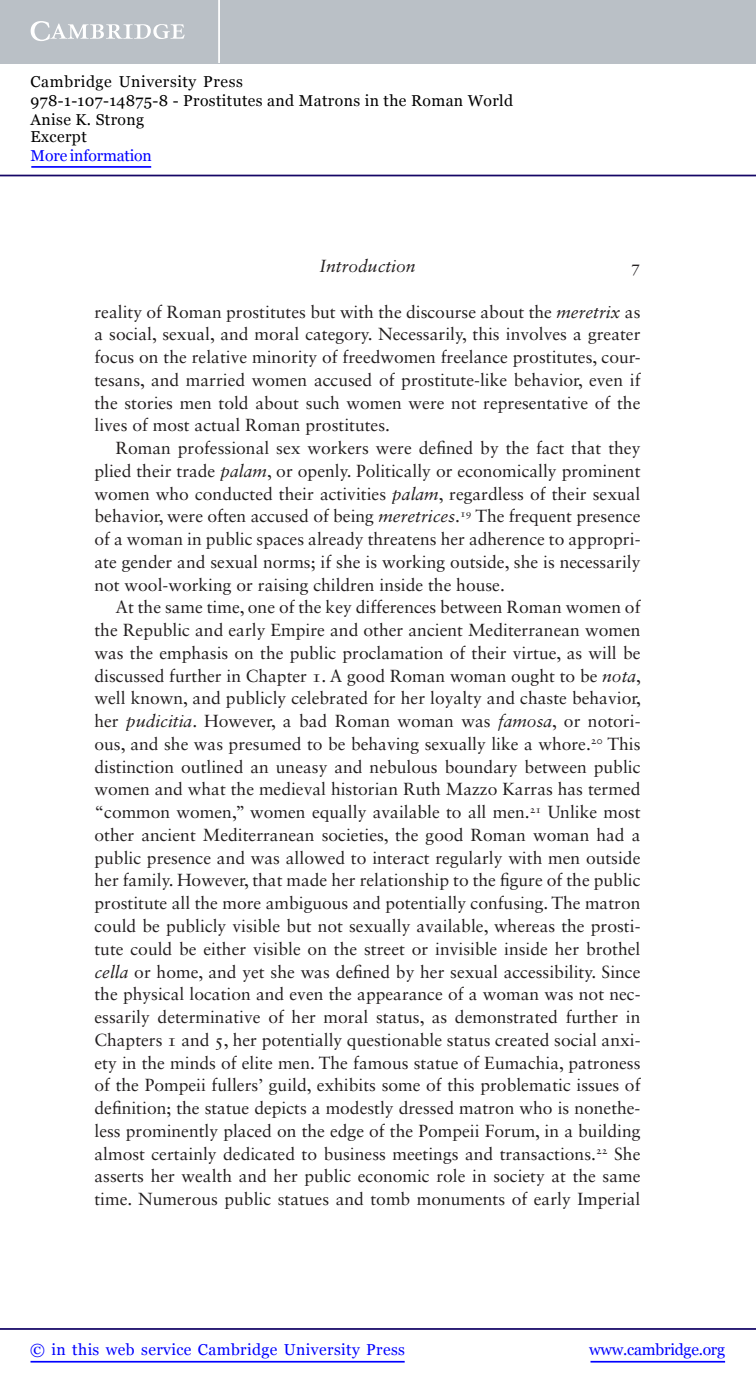
<style>
.page{position:relative;width:756px;height:1388px;background:#fff}
.page>*{position:absolute;margin:0;border:0;box-sizing:border-box;transform-origin:0 0}
.t1{font:17.5px/22.8px "Sabon LT Std";color:#231f20;text-align:justify}
.t2{font:italic 17.5px "Sabon LT Std";color:#231f20}
.t3{font:16.62px "Sabon LT Std";color:#231f20}
.t4{font:15.75px/18.9px "Georgia";letter-spacing:.025em;color:#000}
.t5{font:15.75px "Georgia";letter-spacing:.025em;color:#00f}
.t6{font:15.75px "Georgia";letter-spacing:-.015em;color:#00f}
.t7{font:15.75px "Georgia";letter-spacing:-.01em;color:#00f}
.s1{font-style:italic}
</style>
<div class="page">
<hr style="left:591px;top:1361px;width:134px;height:1px;background:#00f">
<hr style="left:0;top:1328px;width:756px;height:2px;background:#150666">
<hr style="left:31px;top:1361px;width:374px;height:1px;background:#00f">
<div style="left:0;top:0;width:756px;height:63px;background:#bac0c6"></div>
<svg style="left:31px;top:21px;width:154px;height:20px"></svg>
<hr style="left:218px;top:0;width:2px;height:63px;background:#fff">
<hr style="left:0;top:175px;width:756px;height:1px;background:#150666">
<hr style="left:31px;top:166px;width:120px;height:2px;background:#00f">
<p class="t4" style="left:31px;top:73px;width:484px">Cambridge University Press<br>978-1-107-14875-8 - Prostitutes and Matrons in the Roman World<br>Anise K. Strong</p>
<p class="t4" style="left:31px;top:128px;width:58px">Excerpt</p>
<p class="t7" style="left:31px;top:146px;width:123px">More information</p>
<p class="t2" style="left:319px;top:259px;width:98px">Introduction</p>
<p class="t3" style="left:631px;top:260px;width:11px">7</p>
<p class="t1" style="left:94px;top:302px;width:548px">reality of Roman prostitutes but with the discourse about the <span class="s1">meretrix</span> as a social, sexual, and moral category. Necessarily, this involves a greater focus on the relative minority of freedwomen freelance prostitutes, cour&shy;tesans, and married women accused of prostitute-like behavior, even if the stories men told about such women were not representative of the lives of most actual Roman prostitutes.</p>
<p class="t1" style="left:94px;top:438px;width:548px;text-indent:21px">Roman professional sex workers were defined by the fact that they plied their trade <span class="s1">palam</span> , or openly. Politically or economically prominent women who conducted their activities <span class="s1">palam</span>, regardless of their sexual behavior, were often accused of being <span class="s1">meretrices</span> . <sup>19</sup> The frequent presence of a woman in public spaces already threatens her adherence to appropri&shy;ate gender and sexual norms; if she is working outside, she is necessarily not wool-working or raising children inside the house.</p>
<p class="t1" style="left:94px;top:598px;width:548px;text-indent:21px">At the same time, one of the key differences between Roman women of the Republic and early Empire and other ancient Mediterranean women was the emphasis on the public proclamation of their virtue, as will be discussed further in Chapter 1 . A good Roman woman ought to be <span class="s1">nota</span> , well known, and publicly celebrated for her loyalty and chaste behavior, her <span class="s1">pudicitia</span> . However, a bad Roman woman was <span class="s1">famosa</span>, or notori&shy;ous, and she was presumed to be behaving sexually like a whore. <sup>20</sup> This distinction outlined an uneasy and nebulous boundary between public women and what the medieval historian Ruth Mazzo Karras has termed “common women,” women equally available to all men. <sup>21</sup> Unlike most other ancient Mediterranean societies, the good Roman woman had a public presence and was allowed to interact regularly with men outside her family. However, that made her relationship to the figure of the public prostitute all the more ambiguous and potentially confusing. The matron could be publicly visible but not sexually available, whereas the prosti&shy;tute could be either visible on the street or invisible inside her brothel <span class="s1">cella</span> or home, and yet she was defined by her sexual accessibility. Since the physical location and even the appearance of a woman was not nec&shy;essarily determinative of her moral status, as demonstrated further in Chapters 1 and 5 , her potentially questionable status created social anxi&shy;ety in the minds of elite men. The famous statue of Eumachia, patroness of the Pompeii fullers’ guild, exhibits some of this problematic issues of definition; the statue depicts a modestly dressed matron who is nonethe&shy;less prominently placed on the edge of the Pompeii Forum, in a building almost certainly dedicated to business meetings and transactions. <sup>22</sup> She asserts her wealth and her public economic role in society at the same time. Numerous public statues and tomb monuments of early Imperial</p>
<p class="t5" style="left:30px;top:1339px;width:376px">© in this web service Cambridge University Press</p>
<p class="t6" style="left:589px;top:1339px;width:137px">www.cambridge.org</p>
</div>
